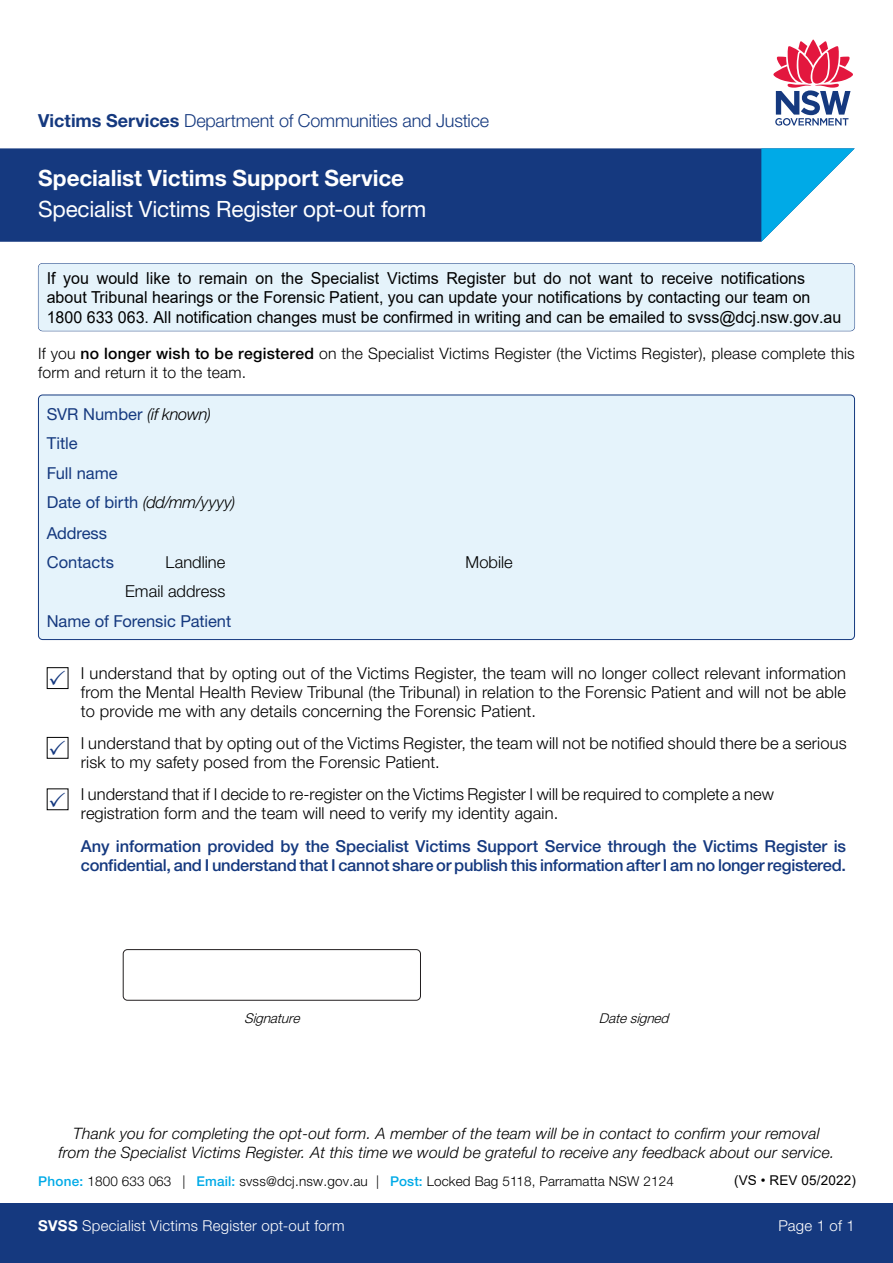
<style>
.page{position:relative;width:893px;height:1263px;background:#fff}
.page>*{position:absolute;margin:0;border:0;box-sizing:border-box;transform-origin:0 0}
.t1{font:22.5px "Helvetica Neue LT Std";letter-spacing:-.015em;color:#fff}
.t2{font:700 22.5px "Helvetica Neue LT Std";letter-spacing:-.005em;color:#fff}
.t3{font:300 18px "Helvetica Neue LT Std";letter-spacing:-.01em;color:#15397f}
.t4{font:300 16.5px/18.8px "Helvetica Neue LT Std";letter-spacing:.01em;color:#000}
.t5{font:16.5px/19.5px "Arial";color:#000}
.t6{font:500 16.5px/18.8px "Helvetica Neue LT Std";letter-spacing:-.01em;color:#15397f}
.t7{font:16.5px/29.5px "Helvetica Neue LT Std";color:#15397f}
.t8{font:italic 300 15.75px/19.5px "Helvetica Neue LT Std";letter-spacing:.01em;color:#000;text-align:center}
.t9{font:300 15.75px/18.9px "Helvetica Neue LT Std";letter-spacing:.015em;color:#000}
.t10{font:300 15px "Helvetica Neue LT Std";letter-spacing:.015em;color:#fff}
.t11{font:300 13.5px "Helvetica Neue LT Std";letter-spacing:.01em;color:#000}
.t12{font:italic 300 13.5px "Helvetica Neue LT Std";color:#000}
.t13{font:13.5px "Arial";letter-spacing:.01em;color:#000}
.s1{font-weight:700}
.s2{font-weight:500}
.s3{font-weight:300;font-style:italic;color:#000}
.s4{font-weight:500;color:#00aae7}
</style>
<div class="page">
<div style="left:38px;top:395px;width:816px;height:244px;background:#e5f3fb;border-radius:4px"></div>
<div style="left:0;top:148px;width:761px;height:94px;background:#15397f"></div>
<svg style="left:761px;top:148px;width:94px;height:94px"></svg>
<svg style="left:773px;top:39px;width:80px;height:87px"></svg>
<div style="left:0;top:1203px;width:893px;height:60px;background:#15397f"></div>
<div style="left:38px;top:395px;width:817px;height:245px;border:1px solid #15397f;border-radius:4px"></div>
<div style="left:38px;top:264px;width:816px;height:67px;background:#e5f3fb;border-radius:4px"></div>
<div style="left:123px;top:949px;width:298px;height:51px;border:1px solid #231f20;border-radius:4px"></div>
<svg style="left:46px;top:667px;width:23px;height:143px"></svg>
<p class="t3" style="left:38px;top:110px;width:452px"><span class="s1">Victims Services</span> Department of Communities and Justice</p>
<h1 class="t2" style="left:38px;top:164px;width:367px">Specialist Victims Support Service</h1>
<h1 class="t1" style="left:38px;top:196px;width:390px">Specialist Victims Register opt-out form</h1>
<p class="t5" style="left:47px;top:268px;width:796px">If you would like to remain on the Specialist Victims Register but do not want to receive notifications about Tribunal hearings or the Forensic Patient, you can update your notifications by contacting our team on<br>1800 633 063. All notification changes must be confirmed in writing and can be emailed to svss@dcj.nsw.gov.au</p>
<p class="t9" style="left:38px;top:343px;width:818px">If you <span class="s2">no longer wish to be registered</span> on the Specialist Victims Register (the Victims Register), please complete this form and return it to the team.</p>
<p class="t7" style="left:47px;top:399px;width:190px">SVR Number <span class="s3">(if known)<br></span>Title<br>Full name<br>Date of birth <span class="s3">(dd/mm/yyyy)<br></span>Address<br>Contacts</p>
<p class="t4" style="left:166px;top:553px;width:61px">Landline</p>
<p class="t4" style="left:466px;top:553px;width:49px">Mobile</p>
<p class="t4" style="left:125px;top:581px;width:102px">Email address</p>
<p class="t7" style="left:47px;top:606px;width:186px">Name of Forensic Patient</p>
<p class="t4" style="left:81px;top:663px;width:767px;text-align:justify">I understand that by opting out of the Victims Register, the team will no longer collect relevant information from the Mental Health Review Tribunal (the Tribunal) in relation to the Forensic Patient and will not be able to provide me with any details concerning the Forensic Patient.</p>
<p class="t4" style="left:81px;top:733px;width:767px">I understand that by opting out of the Victims Register, the team will not be notified should there be a serious risk to my safety posed from the Forensic Patient.</p>
<p class="t4" style="left:81px;top:784px;width:695px">I understand that if I decide to re-register on the Victims Register I will be required to complete a new registration form and the team will need to verify my identity again.</p>
<p class="t6" style="left:81px;top:837px;width:767px">Any information provided by the Specialist Victims Support Service through the Victims Register is confdential, and I understand that I cannot share or publish this information after I am no longer registered.</p>
<p class="t12" style="left:244px;top:1010px;width:61px">Signature</p>
<p class="t12" style="left:599px;top:1010px;width:75px">Datesigned</p>
<p class="t8" style="left:58px;top:1123px;width:777px">Thank you for completing the opt-out form. A member of the team will be in contact to confrm your removal from the Specialist Victims Register. At this time we would be grateful to receive any feedback about our service.</p>
<p class="t11" style="left:38px;top:1172px;width:637px"><span class="s4">Phone:</span> 1800 633 063 | <span class="s4">Email:</span> svss@dcj.nsw.gov.au | <span class="s4">Post:</span> Locked Bag 5118, Parramatta NSW 2124</p>
<p class="t13" style="left:734px;top:1171px;width:123px">(VS • REV 05/2022)</p>
<p class="t10" style="left:778px;top:1216px;width:78px">Page 1 of 1</p>
<p class="t10" style="left:38px;top:1216px;width:308px"><span class="s1">SVSS</span> Specialist Victims Register opt-out form</p>
</div>
